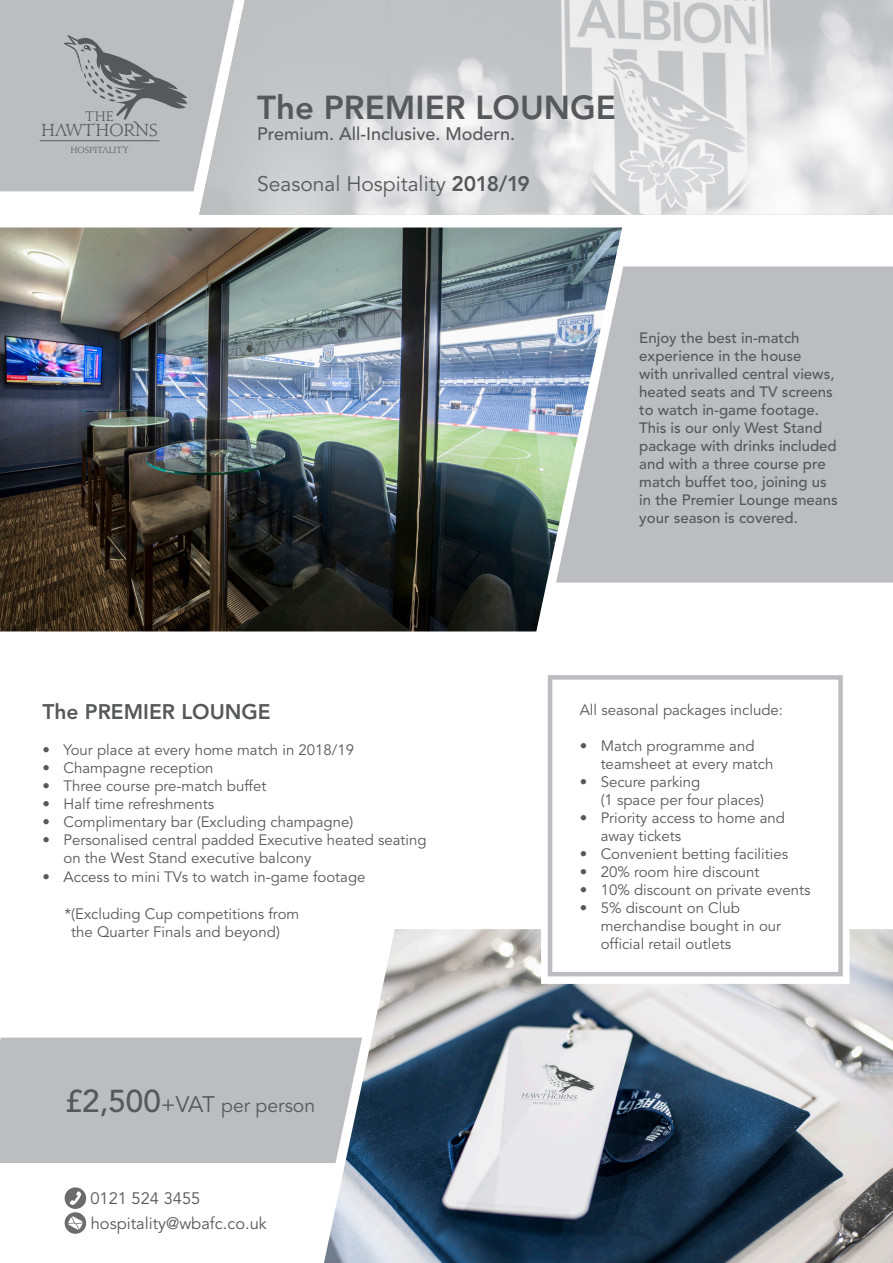
<style>
.page{position:relative;width:893px;height:1263px;background:#fff}
.page>*{position:absolute;margin:0;border:0;box-sizing:border-box;transform-origin:0 0}
.t1{font:800 33px "Avenir";color:#57585a}
.t2{font:21px "Avenir";color:#57585a}
.t3{font:800 21px "Avenir";color:#57585a}
.t4{font:19.35px "Avenir";color:#57585a}
.t5{font:500 18px "Avenir";color:#57585a}
.t6{font:16.5px "Avenir";color:#57585a}
.t7{font:15.75px "Jupiter Pro";color:#57585a}
.t8{font:15px/18px "Avenir";color:#57585a}
.t9{font:500 15px/18px "Avenir";color:#57585a}
.t10{font:12.45px "Jupiter Pro";color:#57585a}
.t11{font:7.95px "Jupiter Pro";color:#57585a}
.s1{font-weight:800}
.s2{font-weight:500;font-size:31.35px}
.s3{font-size:22.35px}
</style>
<div class="page">
<img style="left:199px;top:0;width:694px;height:215px">
<svg style="left:0;top:0;width:234px;height:191px;background:#b8b9bc"></svg>
<hr style="left:40px;top:140px;width:119px;height:1px;background:#57585a">
<img style="left:0;top:227px;width:622px;height:404px">
<svg style="left:556px;top:266px;width:337px;height:317px;background:#b9bcc0"></svg>
<img style="left:324px;top:929px;width:569px;height:334px">
<div style="left:541px;top:668px;width:308px;height:316px;background:#fff"></div>
<div style="left:548px;top:675px;width:295px;height:301px;background:#fff;border:4px solid #bcbdc0"></div>
<div style="left:0;top:1037px;width:362px;height:126px;background:#bcbdc0"></div>
<div style="left:65px;top:1187px;width:21px;height:22px;background:#6c6c6c;border-radius:50%"></div>
<svg style="left:70px;top:1191px;width:11px;height:14px"></svg>
<div style="left:65px;top:1212px;width:21px;height:22px;background:#6c6c6c;border-radius:50%"></div>
<svg style="left:68px;top:1216px;width:15px;height:14px"></svg>
<p class="t10" style="left:85px;top:107px;width:30px">THE</p>
<p class="t7" style="left:41px;top:117px;width:118px">HAWTHORNS</p>
<p class="t11" style="left:70px;top:144px;width:60px">HOSPITALITY</p>
<p class="t1" style="left:257px;top:88px;width:360px">The PREMIER LOUNGE</p>
<p class="t5" style="left:257px;top:124px;width:260px">Premium. All-Inclusive. Modern.</p>
<p class="t2" style="left:257px;top:171px;width:274px">Seasonal Hospitality <span class="s1">2018/19</span></p>
<p class="t9" style="left:639px;top:329px;width:200px">Enjoy the best in-match experience in the house<br>with unrivalled central views, heated seats and TV screens to watch in-game footage.<br>This is our only West Stand package with drinks included and with a three course pre match buffet too, joining us in the Premier Lounge means your season is covered.</p>
<p class="t3" style="left:43px;top:700px;width:230px">The PREMIER LOUNGE</p>
<p class="t8" style="left:43px;top:742px;width:313px">• Your place at every home match in 2018/19</p>
<p class="t8" style="left:43px;top:760px;width:173px">• Champagne reception</p>
<p class="t8" style="left:43px;top:778px;width:225px">• Three course pre-match buffet</p>
<p class="t8" style="left:43px;top:796px;width:173px">• Half time refreshments</p>
<p class="t8" style="left:43px;top:814px;width:312px">• Complimentary bar (Excluding champagne)</p>
<p class="t8" style="left:64px;top:832px;width:365px;text-indent:-21px">• Personalised central padded Executive heated seating on the West Stand executive balcony</p>
<p class="t8" style="left:43px;top:868px;width:324px">• Access to mini TVs to watch in-game footage</p>
<p class="t8" style="left:71px;top:905px;width:230px;text-indent:-7px">*(Excluding Cup competitions from the Quarter Finals and beyond)</p>
<p class="t4" style="left:65px;top:1094px;width:252px"><span class="s2">£2,500</span><span class="s3">+VAT</span> per person</p>
<p class="t6" style="left:90px;top:1189px;width:112px">0121 524 3455</p>
<p class="t6" style="left:91px;top:1214px;width:178px">hospitality@wbafc.co.uk</p>
<p class="t8" style="left:580px;top:701px;width:205px">All seasonal packages include:</p>
<p class="t8" style="left:601px;top:737px;width:174px;text-indent:-21px">• Match programme and teamsheet at every match</p>
<p class="t8" style="left:580px;top:773px;width:122px">• Secure parking</p>
<p class="t8" style="left:601px;top:791px;width:165px">(1 space per four places)</p>
<p class="t8" style="left:601px;top:809px;width:186px;text-indent:-21px">• Priority access to home and away tickets</p>
<p class="t8" style="left:580px;top:845px;width:210px">• Convenient betting facilities</p>
<p class="t8" style="left:580px;top:863px;width:181px">• 20% room hire discount</p>
<p class="t8" style="left:580px;top:881px;width:232px">• 10% discount on private events</p>
<p class="t8" style="left:601px;top:899px;width:182px;text-indent:-21px">• 5% discount on Club merchandise bought in our official retail outlets</p>
</div>
